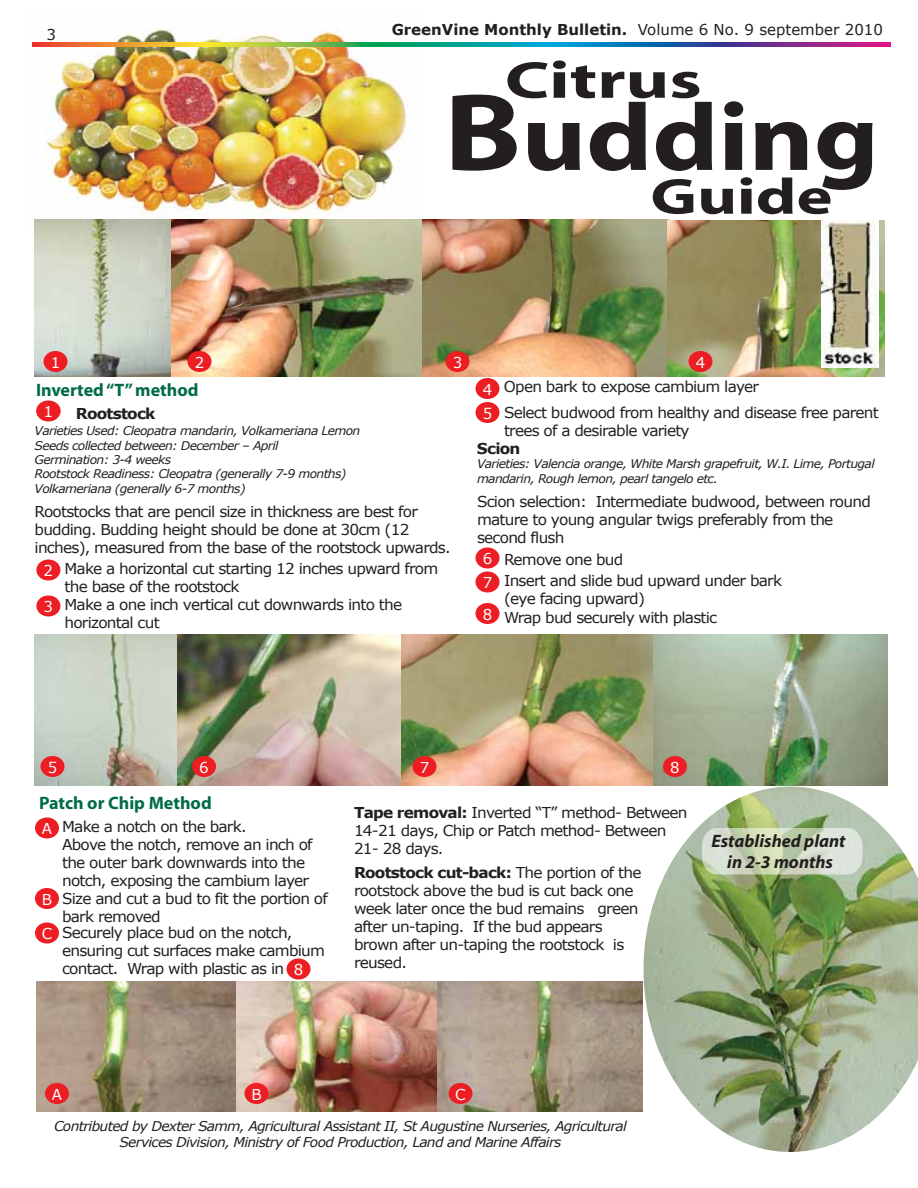
<style>
.page{position:relative;width:918px;height:1188px;background:#fff}
.page>*{position:absolute;margin:0;border:0;box-sizing:border-box;transform-origin:0 0}
.t1{font:700 95.85px "Myriad";color:#231f20;scale:1.16 1}
.t2{font:700 52.2px "Myriad";color:#231f20;scale:1.44 1}
.t3{font:700 51px "Myriad";color:#231f20;scale:1.34 1}
.t4{font:700 18px "Myriad";color:#006c45}
.t5{font:italic 700 18px/21.6px "Myriad";color:#231f20;text-align:center}
.t6{font:15px/18px "Verdana";letter-spacing:-.05em;color:#231f20}
.t7{font:700 15px "Verdana";color:#231f20}
.t8{font:15px "Verdana";color:#fff}
.t9{font:700 15px "Verdana";letter-spacing:-.05em;color:#231f20}
.t10{font:italic 13.5px/16.2px "Verdana";letter-spacing:-.05em;color:#231f20;text-align:center}
.t11{font:italic 12px/14.4px "Verdana";letter-spacing:-.05em;color:#231f20}
.s1{font-weight:400}
.s2{font-size:110.85px}
.s3{font-weight:700}
</style>
<div class="page">
<img style="left:236px;top:981px;width:201px;height:131px">
<img style="left:437px;top:981px;width:206px;height:131px">
<img style="left:36px;top:981px;width:200px;height:131px">
<img style="left:32px;top:27px;width:389px;height:205px">
<svg style="left:33px;top:42px;width:858px;height:5px;background:#6a8376"></svg>
<img style="left:644px;top:787px;width:274px;height:365px">
<img style="left:35px;top:220px;width:850px;height:156px">
<img style="left:822px;top:221px;width:57px;height:146px">
<img style="left:34px;top:634px;width:144px;height:152px">
<img style="left:178px;top:634px;width:224px;height:152px">
<img style="left:402px;top:634px;width:251px;height:152px">
<img style="left:653px;top:634px;width:235px;height:152px">
<div style="left:44px;top:351px;width:24px;height:21px;background:#ed1d24;border-radius:50%"></div>
<div style="left:36px;top:400px;width:25px;height:22px;background:#ed1d24;border-radius:50%"></div>
<div style="left:688px;top:351px;width:24px;height:21px;background:#ed1d24;border-radius:50%"></div>
<div style="left:476px;top:378px;width:24px;height:21px;background:#ed1d24;border-radius:50%"></div>
<div style="left:40px;top:756px;width:24px;height:21px;background:#ed1d24;border-radius:50%"></div>
<div style="left:476px;top:402px;width:24px;height:21px;background:#ed1d24;border-radius:50%"></div>
<div style="left:192px;top:756px;width:24px;height:21px;background:#ed1d24;border-radius:50%"></div>
<div style="left:476px;top:548px;width:24px;height:20px;background:#ed1d24;border-radius:50%"></div>
<div style="left:412px;top:756px;width:24px;height:21px;background:#ed1d24;border-radius:50%"></div>
<div style="left:476px;top:572px;width:24px;height:20px;background:#ed1d24;border-radius:50%"></div>
<div style="left:45px;top:1083px;width:24px;height:21px;background:#ed1d24;border-radius:50%"></div>
<div style="left:35px;top:818px;width:24px;height:20px;background:#ed1d24;border-radius:50%"></div>
<div style="left:244px;top:1083px;width:24px;height:21px;background:#ed1d24;border-radius:50%"></div>
<div style="left:35px;top:888px;width:24px;height:21px;background:#ed1d24;border-radius:50%"></div>
<div style="left:448px;top:1083px;width:24px;height:21px;background:#ed1d24;border-radius:50%"></div>
<div style="left:35px;top:922px;width:24px;height:22px;background:#ed1d24;border-radius:50%"></div>
<div style="left:663px;top:756px;width:24px;height:21px;background:#ed1d24;border-radius:50%"></div>
<div style="left:286px;top:958px;width:24px;height:22px;background:#ed1d24;border-radius:50%"></div>
<div style="left:476px;top:603px;width:24px;height:21px;background:#ed1d24;border-radius:50%"></div>
<div style="left:188px;top:351px;width:24px;height:21px;background:#ed1d24;border-radius:50%"></div>
<div style="left:36px;top:560px;width:24px;height:20px;background:#ed1d24;border-radius:50%"></div>
<div style="left:446px;top:351px;width:24px;height:21px;background:#ed1d24;border-radius:50%"></div>
<div style="left:36px;top:596px;width:24px;height:20px;background:#ed1d24;border-radius:50%"></div>
<svg style="left:702px;top:828px;width:160px;height:46px;background:#cfd9c1"></svg>
<p class="t6" style="left:46px;top:25px;width:11px">3</p>
<p class="t7" style="left:392px;top:19px;width:493px">GreenVine Monthly Bulletin. <span class="s1">Volume 6 No. 9 september 2010</span></p>
<p class="t2" style="left:505px;top:53px;width:138px">Citrus</p>
<p class="t1" style="left:444px;top:88px;width:376px"><span class="s2">B</span>udding</p>
<p class="t3" style="left:650px;top:170px;width:137px">Guide</p>
<p class="t8" style="left:51px;top:352px;width:11px">1</p>
<p class="t8" style="left:195px;top:352px;width:11px">2</p>
<p class="t4" style="left:36px;top:381px;width:164px">Inverted “T” method</p>
<p class="t8" style="left:44px;top:401px;width:11px">1</p>
<p class="t9" style="left:76px;top:402px;width:81px">Rootstock</p>
<p class="t8" style="left:453px;top:352px;width:11px">3</p>
<p class="t11" style="left:35px;top:423px;width:327px">Varieties Used: Cleopatra mandarin, Volkameriana Lemon Seeds collected between: December – April<br>Germination: 3-4 weeks<br>Rootstock Readiness: Cleopatra (generally 7-9 months)<br>Volkameriana (generally 6-7 months)</p>
<p class="t6" style="left:35px;top:502px;width:418px">Rootstocks that are pencil size in thickness are best for budding. Budding height should be done at 30cm (12 inches), measured from the base of the rootstock upwards.</p>
<p class="t8" style="left:44px;top:560px;width:11px">2</p>
<p class="t8" style="left:44px;top:596px;width:11px">3</p>
<p class="t6" style="left:64px;top:559px;width:375px">Make a horizontal cut starting 12 inches upward from the base of the rootstock<br>Make a one inch vertical cut downwards into the horizontal cut</p>
<p class="t8" style="left:696px;top:352px;width:11px">4</p>
<p class="t6" style="left:504px;top:374px;width:376px;line-height:25.5px">Open bark to expose cambium layer<br>Select budwood from healthy and disease free parent</p>
<p class="t6" style="left:477px;top:421px;width:214px;text-indent:27px">trees of a desirable variety<br><span class="s3">Scion</span></p>
<p class="t11" style="left:477px;top:457px;width:399px">Varieties: Valencia orange, White Marsh grapefruit, W.I. Lime, Portugal mandarin, Rough lemon, pearl tangelo etc.</p>
<p class="t6" style="left:477px;top:492px;width:395px">Scion selection: Intermediate budwood, between round mature to young angular twigs preferably from the second flush</p>
<p class="t6" style="left:504px;top:549px;width:280px;line-height:21px">Remove one bud<br>Insert and slide bud upward under bark</p>
<p class="t6" style="left:504px;top:589px;width:215px;line-height:19.5px">(eye facing upward)<br>Wrap bud securely with plastic</p>
<p class="t8" style="left:483px;top:379px;width:11px">4</p>
<p class="t8" style="left:483px;top:403px;width:11px">5</p>
<p class="t8" style="left:483px;top:548px;width:11px">6</p>
<p class="t8" style="left:483px;top:572px;width:11px">7</p>
<p class="t8" style="left:483px;top:604px;width:11px">8</p>
<p class="t8" style="left:48px;top:757px;width:11px">5</p>
<p class="t8" style="left:199px;top:757px;width:11px">6</p>
<p class="t8" style="left:420px;top:757px;width:11px">7</p>
<p class="t8" style="left:670px;top:757px;width:11px">8</p>
<p class="t4" style="left:39px;top:793px;width:174px">Patch or Chip Method</p>
<p class="t8" style="left:42px;top:818px;width:12px">A</p>
<p class="t8" style="left:42px;top:889px;width:12px">B</p>
<p class="t8" style="left:42px;top:923px;width:12px">C</p>
<p class="t6" style="left:62px;top:817px;width:267px">Make a notch on the bark.<br>Above the notch, remove an inch of the outer bark downwards into the notch, exposing the cambium layer<br>Size and cut a bud to fit the portion of bark removed</p>
<p class="t6" style="left:62px;top:924px;width:265px">Securely place bud on the notch, ensuring cut surfaces make cambium contact. Wrap with plastic as in</p>
<p class="t8" style="left:294px;top:959px;width:11px">8</p>
<p class="t6" style="left:354px;top:804px;width:335px"><span class="s3">Tape removal:</span> Inverted “T” method- Between<br>14-21 days, Chip or Patch method- Between<br>21- 28 days.</p>
<p class="t6" style="left:354px;top:864px;width:289px"><span class="s3">Rootstock cut-back:</span> The portion of the rootstock above the bud is cut back one week later once the bud remains green after un-taping. If the bud appears brown after un-taping the rootstock is reused.</p>
<p class="t5" style="left:711px;top:831px;width:136px">Established plant in 2-3 months</p>
<p class="t8" style="left:52px;top:1084px;width:12px">A</p>
<p class="t8" style="left:251px;top:1084px;width:12px">B</p>
<p class="t8" style="left:455px;top:1084px;width:12px">C</p>
<p class="t10" style="left:54px;top:1118px;width:574px">Contributed by Dexter Samm, Agricultural Assistant II, St Augustine Nurseries, Agricultural<br>Services Division, Ministry of Food Production, Land and Marine Affairs</p>
</div>
